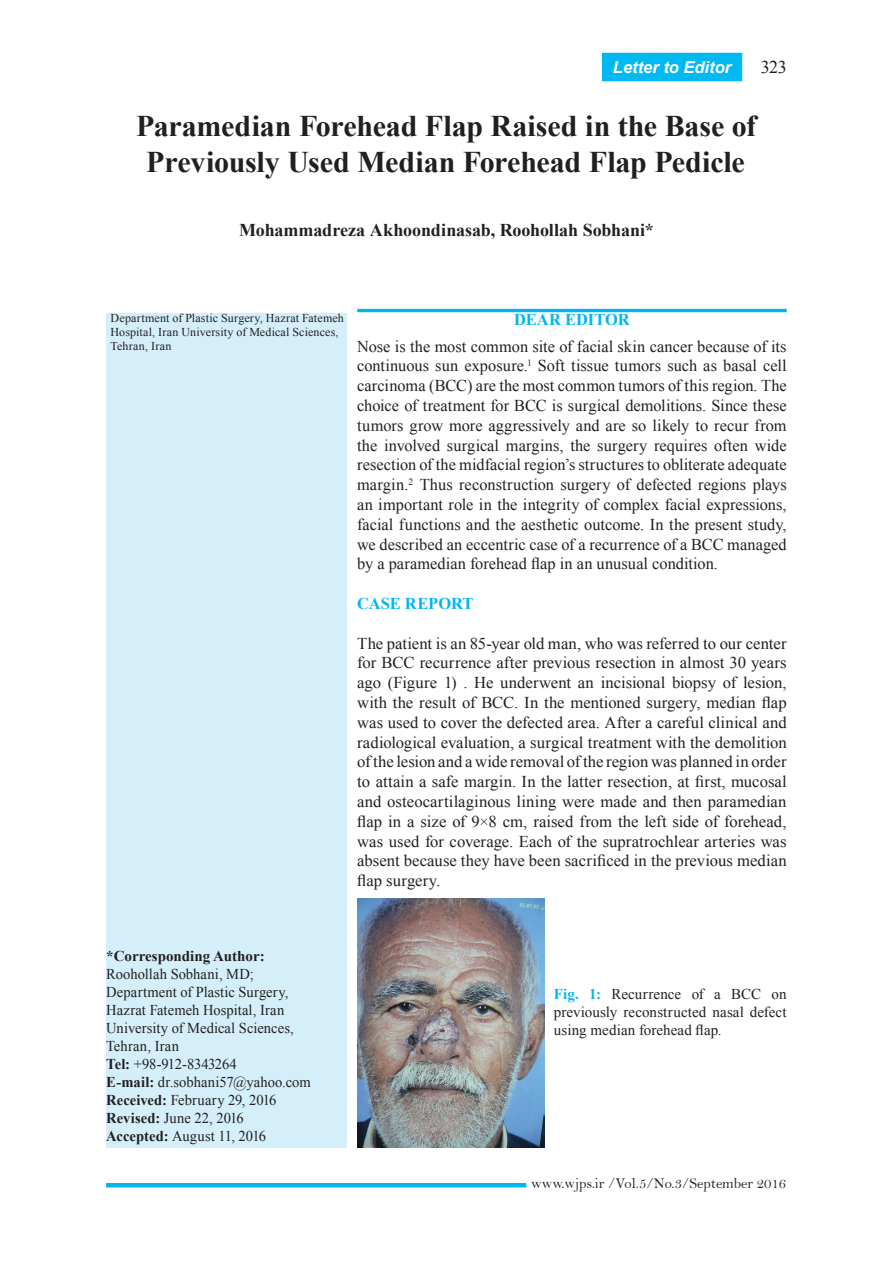
<style>
.page{position:relative;width:893px;height:1263px;background:#fff}
.page>*{position:absolute;margin:0;border:0;box-sizing:border-box;transform-origin:0 0}
.t1{font:700 30px/36px "Times New Roman";letter-spacing:-.005em;color:#231f20;text-align:center}
.t2{font:700 18px "Times New Roman";letter-spacing:-.005em;color:#231f20}
.t3{font:italic 700 18px "Times New Roman";color:#fff}
.t4{font:16.5px/19.8px "Times New Roman";letter-spacing:.005em;color:#231f20;text-align:justify}
.t5{font:700 16.5px "Times New Roman";letter-spacing:-.01em;color:#00b6f0}
.t6{font:italic 700 16.5px "Arial";color:#fff}
.t7{font:15px/18px "Times New Roman";letter-spacing:.005em;color:#231f20}
.t8{font:15px "Bell";color:#231f20}
.t9{font:700 15px "Times New Roman";color:#231f20}
.t10{font:12px/14.4px "Times New Roman";letter-spacing:.015em;color:#231f20}
.s1{font-weight:400;font-style:normal;color:#231f20}
.s2{font-weight:700}
.s3{font-weight:700;color:#00b6f0}
</style>
<div class="page">
<hr style="left:106px;top:1183px;width:420px;height:4px;background:#00b6f0">
<hr style="left:357px;top:309px;width:430px;height:3px;background:#00b6f0">
<div style="left:106px;top:313px;width:241px;height:835px;background:#d4effa"></div>
<div style="left:602px;top:53px;width:140px;height:28px;background:#00b9f1"></div>
<img style="left:357px;top:898px;width:187px;height:250px">
<p class="t3" style="left:587px;top:54px;width:201px">Akhoondinasab et al. <span class="s1">323</span></p>
<p class="t6" style="left:613px;top:57px;width:120px">Letter to Editor</p>
<h1 class="t1" style="left:136px;top:107px;width:622px">Paramedian Forehead Flap Raised in the Base of<br>Previously Used Median Forehead Flap Pedicle</h1>
<p class="t2" style="left:239px;top:217px;width:416px">Mohammadreza Akhoondinasab, Roohollah Sobhani*</p>
<p class="t10" style="left:111px;top:310px;width:235px">Department of Plastic Surgery, Hazrat Fatemeh<br>Hospital, Iran University of Medical Sciences,<br>Tehran, Iran</p>
<p class="t5" style="left:514px;top:308px;width:117px">DEAR EDITOR</p>
<p class="t4" style="left:357px;top:336px;width:431px">Nose is the most common site of facial skin cancer because of its continuous sun exposure.<sup>1</sup> Soft tissue tumors such as basal cell carcinoma (BCC) are the most common tumors of this region. The choice of treatment for BCC is surgical demolitions. Since these tumors grow more aggressively and are so likely to recur from the involved surgical margins, the surgery requires often wide resection of the midfacial region’s structures to obliterate adequate margin.<sup>2</sup> Thus reconstruction surgery of defected regions plays an important role in the integrity of complex facial expressions, facial functions and the aesthetic outcome. In the present study, we described an eccentric case of a recurrence of a BCC managed by a paramedian forehead flap in an unusual condition.</p>
<p class="t5" style="left:357px;top:592px;width:118px">CASE REPORT</p>
<p class="t4" style="left:357px;top:633px;width:431px">The patient is an 85-year old man, who was referred to our center for BCC recurrence after previous resection in almost 30 years ago (Figure 1) . He underwent an incisional biopsy of lesion, with the result of BCC. In the mentioned surgery, median flap was used to cover the defected area. After a careful clinical and radiological evaluation, a surgical treatment with the demolition of the lesion and a wide removal of the region was planned in order to attain a safe margin. In the latter resection, at first, mucosal and osteocartilaginous lining were made and then paramedian flap in a size of 9×8 cm, raised from the left side of forehead, was used for coverage. Each of the supratrochlear arteries was absent because they have been sacrificed in the previous median flap surgery.</p>
<p class="t9" style="left:106px;top:946px;width:160px">*Corresponding Author:</p>
<p class="t7" style="left:106px;top:965px;width:206px">Roohollah Sobhani, MD;<br>Department of Plastic Surgery,<br>Hazrat Fatemeh Hospital, Iran<br>University of Medical Sciences,<br>Tehran, Iran<br><span class="s2">Tel:</span> +98-912-8343264<br><span class="s2">E-mail:</span> dr.sobhani57@yahoo.com<br><span class="s2">Received:</span> February 29, 2016<br><span class="s2">Revised:</span> June 22, 2016<br><span class="s2">Accepted:</span> August 11, 2016</p>
<p class="t7" style="left:554px;top:984px;width:234px;text-align:justify"><span class="s3">Fig. 1:</span> Recurrence of a BCC on previously reconstructed nasal defect using median forehead flap.</p>
<p class="t8" style="left:531px;top:1174px;width:256px">www.wjps.ir /Vol.5/No.3/September 2016</p>
</div>
